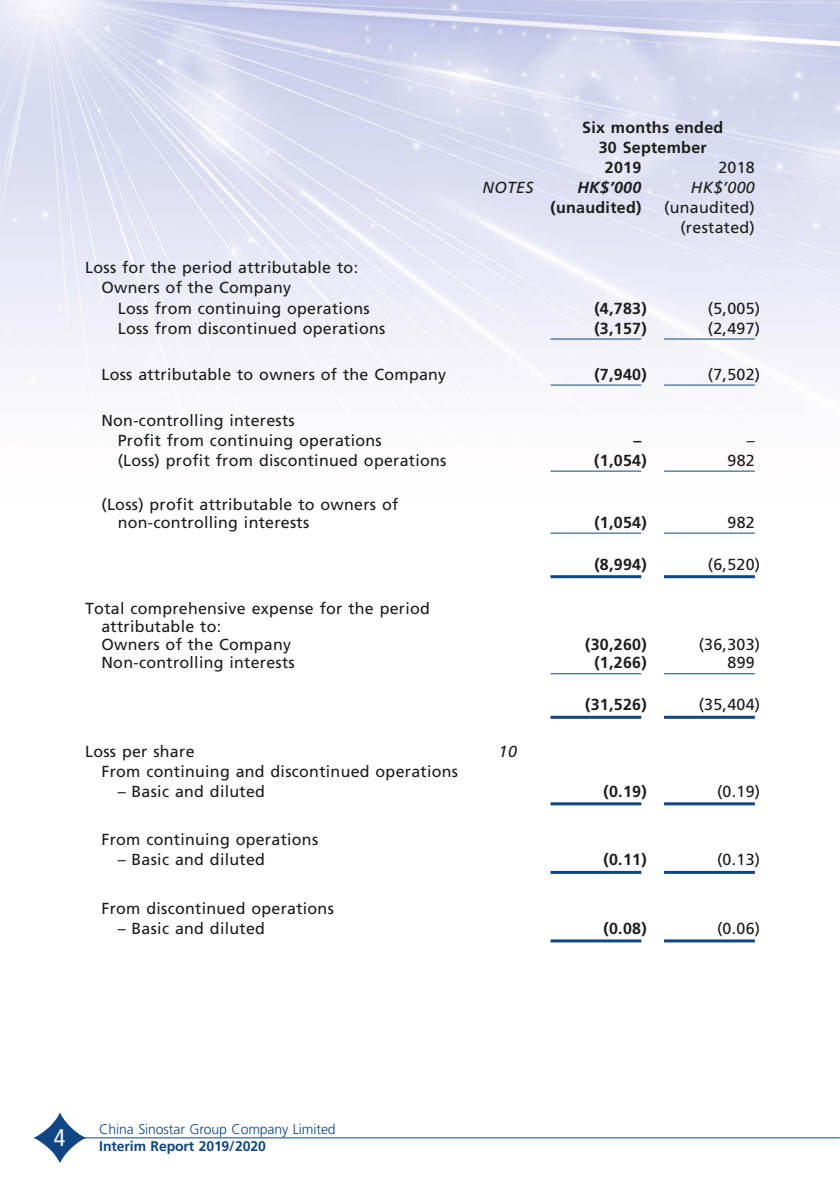
<style>
.page{position:relative;width:840px;height:1191px;background:#fff}
.page>*{position:absolute;margin:0;border:0;box-sizing:border-box;transform-origin:0 0}
.t1{font:condensed 24px "Frutiger LT Std";color:#fff}
.t2{font:16px/20px "Frutiger LT Std";letter-spacing:.015em;color:#1c1c1b}
.t3{font:700 16px "Frutiger LT Std";letter-spacing:.015em;color:#1c1c1b}
.t4{font:italic 16px "Frutiger LT Std";letter-spacing:.015em;color:#1c1c1b}
.t5{font:italic 700 16px "Frutiger LT Std";color:#1c1c1b}
.t6{font:300 14px "Frutiger LT Std";letter-spacing:-.01em;color:#0e4582}
.t7{font:700 14px "Frutiger LT Std";letter-spacing:-.01em;color:#0e4582}
</style>
<div class="page">
<img style="left:0;top:0;width:839px;height:1164px">
<svg style="left:33px;top:1112px;width:53px;height:51px"></svg>
<hr style="left:81px;top:1137px;width:758px;height:1px;background:#0e4582">
<hr style="left:550px;top:338px;width:91px;height:1px;background:#0e4582">
<hr style="left:663px;top:338px;width:91px;height:1px;background:#0e4582">
<hr style="left:550px;top:384px;width:91px;height:1px;background:#0e4582">
<hr style="left:663px;top:384px;width:91px;height:1px;background:#0e4582">
<hr style="left:550px;top:470px;width:91px;height:1px;background:#0e4582">
<hr style="left:663px;top:470px;width:91px;height:1px;background:#0e4582">
<hr style="left:550px;top:532px;width:91px;height:1px;background:#0e4582">
<hr style="left:663px;top:532px;width:91px;height:1px;background:#0e4582">
<hr style="left:550px;top:575px;width:91px;height:3px;background:#0e4582">
<hr style="left:663px;top:575px;width:91px;height:3px;background:#0e4582">
<hr style="left:550px;top:673px;width:91px;height:1px;background:#0e4582">
<hr style="left:663px;top:673px;width:91px;height:1px;background:#0e4582">
<hr style="left:550px;top:716px;width:91px;height:3px;background:#0e4582">
<hr style="left:663px;top:716px;width:91px;height:3px;background:#0e4582">
<hr style="left:550px;top:802px;width:91px;height:3px;background:#0e4582">
<hr style="left:663px;top:802px;width:91px;height:3px;background:#0e4582">
<hr style="left:550px;top:871px;width:91px;height:3px;background:#0e4582">
<hr style="left:663px;top:871px;width:91px;height:3px;background:#0e4582">
<hr style="left:550px;top:939px;width:91px;height:3px;background:#0e4582">
<hr style="left:663px;top:939px;width:91px;height:3px;background:#0e4582">
<p class="t3" style="left:582px;top:118px;width:142px">Six months ended</p>
<p class="t3" style="left:598px;top:138px;width:109px">30 September</p>
<p class="t3" style="left:604px;top:158px;width:38px">2019</p>
<p class="t2" style="left:718px;top:158px;width:38px">2018</p>
<p class="t4" style="left:482px;top:179px;width:52px">NOTES</p>
<p class="t5" style="left:577px;top:178px;width:65px">HK$’000</p>
<p class="t4" style="left:690px;top:179px;width:65px">HK$’000</p>
<p class="t3" style="left:550px;top:198px;width:92px">(unaudited)</p>
<p class="t2" style="left:663px;top:198px;width:92px;text-align:right">(unaudited) (restated)</p>
<p class="t2" style="left:101px;top:258px;width:258px;text-indent:-16px">Loss for the period attributable to:<br>Owners of the Company</p>
<p class="t2" style="left:118px;top:298px;width:253px">Loss from continuing operations</p>
<p class="t3" style="left:594px;top:298px;width:54px">(4,783)</p>
<p class="t2" style="left:707px;top:298px;width:54px">(5,005)</p>
<p class="t2" style="left:118px;top:318px;width:269px">Loss from discontinued operations</p>
<p class="t3" style="left:594px;top:318px;width:54px">(3,157)</p>
<p class="t2" style="left:707px;top:318px;width:54px">(2,497)</p>
<p class="t2" style="left:101px;top:364px;width:346px">Loss attributable to owners of the Company</p>
<p class="t3" style="left:594px;top:364px;width:54px">(7,940)</p>
<p class="t2" style="left:707px;top:364px;width:54px">(7,502)</p>
<p class="t2" style="left:118px;top:410px;width:265px;text-indent:-16px">Non-controlling interests<br>Profit from continuing operations</p>
<p class="t3" style="left:633px;top:430px;width:9px">–</p>
<p class="t2" style="left:746px;top:430px;width:9px">–</p>
<p class="t2" style="left:118px;top:450px;width:330px">(Loss) profit from discontinued operations</p>
<p class="t3" style="left:594px;top:450px;width:54px">(1,054)</p>
<p class="t2" style="left:727px;top:450px;width:29px">982</p>
<p class="t2" style="left:118px;top:495px;width:282px;line-height:18px;text-indent:-16px">(Loss) profit attributable to owners of non-controlling interests</p>
<p class="t3" style="left:594px;top:512px;width:54px">(1,054)</p>
<p class="t2" style="left:727px;top:512px;width:29px">982</p>
<p class="t3" style="left:594px;top:554px;width:54px">(8,994)</p>
<p class="t2" style="left:707px;top:554px;width:54px">(6,520)</p>
<p class="t2" style="left:101px;top:600px;width:330px;line-height:18px;text-indent:-16px">Total comprehensive expense for the period attributable to:<br>Owners of the Company</p>
<p class="t3" style="left:585px;top:635px;width:63px">(30,260)</p>
<p class="t2" style="left:698px;top:635px;width:63px">(36,303)</p>
<p class="t2" style="left:101px;top:653px;width:195px">Non-controlling interests</p>
<p class="t3" style="left:594px;top:653px;width:54px">(1,266)</p>
<p class="t2" style="left:727px;top:653px;width:29px">899</p>
<p class="t3" style="left:585px;top:695px;width:63px">(31,526)</p>
<p class="t2" style="left:698px;top:695px;width:63px">(35,404)</p>
<p class="t2" style="left:85px;top:741px;width:111px">Loss per share</p>
<p class="t4" style="left:498px;top:742px;width:20px">10</p>
<p class="t2" style="left:101px;top:761px;width:358px">From continuing and discontinued operations</p>
<p class="t2" style="left:118px;top:781px;width:149px">– Basic and diluted</p>
<p class="t3" style="left:603px;top:782px;width:45px">(0.19)</p>
<p class="t2" style="left:716px;top:781px;width:45px">(0.19)</p>
<p class="t2" style="left:101px;top:830px;width:218px">From continuing operations</p>
<p class="t2" style="left:118px;top:850px;width:149px">– Basic and diluted</p>
<p class="t3" style="left:603px;top:850px;width:45px">(0.11)</p>
<p class="t2" style="left:716px;top:850px;width:45px">(0.13)</p>
<p class="t2" style="left:101px;top:898px;width:234px">From discontinued operations</p>
<p class="t2" style="left:118px;top:918px;width:149px">– Basic and diluted</p>
<p class="t3" style="left:603px;top:919px;width:45px">(0.08)</p>
<p class="t2" style="left:716px;top:918px;width:45px">(0.06)</p>
<h1 class="t1" style="left:54px;top:1124px;width:13px">4</h1>
<p class="t6" style="left:99px;top:1121px;width:238px">China Sinostar Group Company Limited</p>
<p class="t7" style="left:99px;top:1137px;width:168px">Interim Report 2019/2020</p>
</div>
